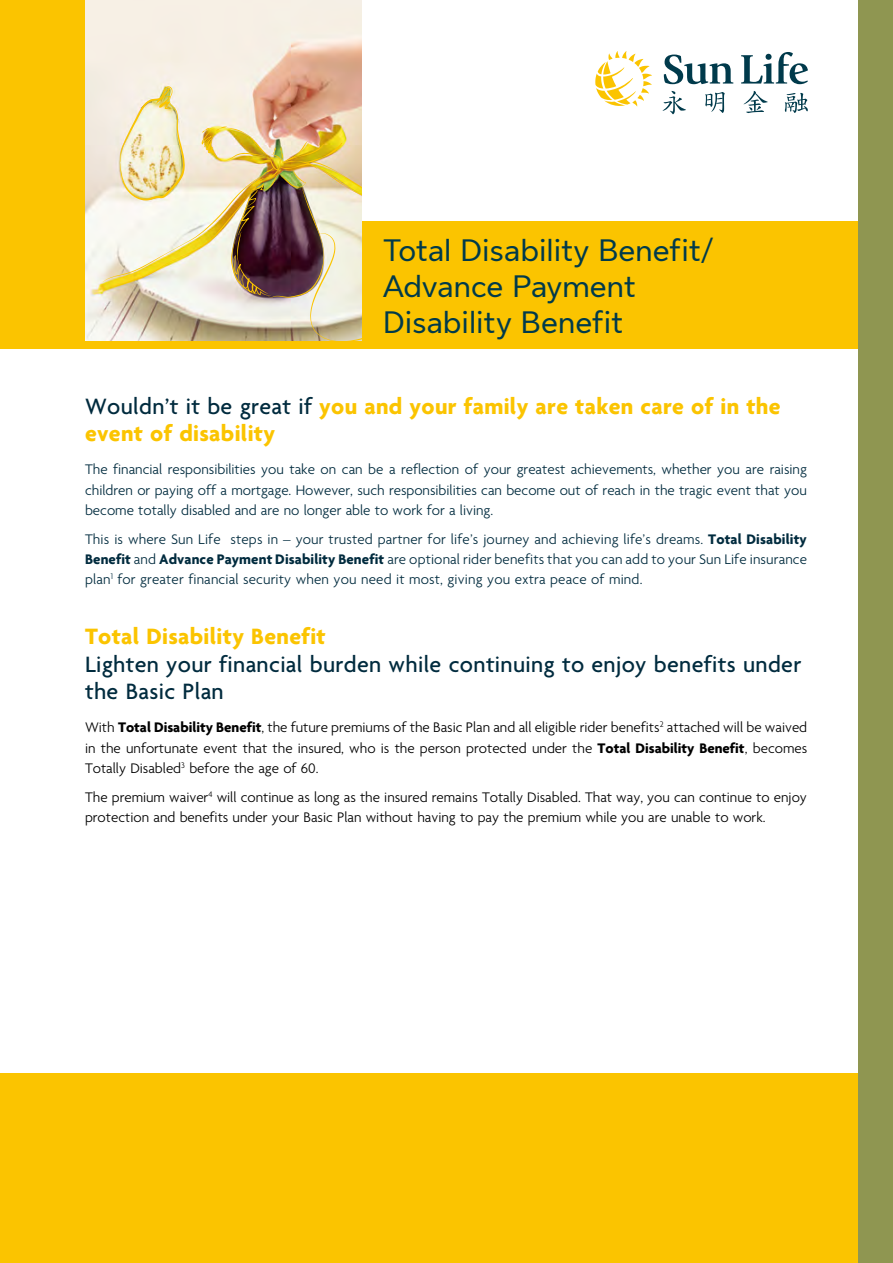
<style>
.page{position:relative;width:893px;height:1263px;background:#fff}
.page>*{position:absolute;margin:0;border:0;box-sizing:border-box;transform-origin:0 0}
.t1{font:31.5px/36px "Sun Life New Text";letter-spacing:-.02em;color:#003a4b}
.t2{font:700 24px/27px "Agenda";letter-spacing:.015em;color:#fbc400}
.t3{font:500 24px/27px "Agenda";letter-spacing:.015em;color:#002b3e}
.t4{font:300 15px/20.2px "Agenda";letter-spacing:.005em;color:#002b3e;text-align:justify}
.t5{font:300 15px/20.2px "Agenda";color:#000;text-align:justify}
.s1{font-weight:500;color:#002b3e}
.s2{font-weight:700}
</style>
<div class="page">
<div style="left:0;top:0;width:85px;height:349px;background:#fbc400"></div>
<div style="left:0;top:221px;width:859px;height:128px;background:#fbc400"></div>
<img style="left:85px;top:0;width:276px;height:340px">
<img style="left:103px;top:86px;width:258px;height:254px">
<div style="left:0;top:1074px;width:893px;height:189px;background:#fbc400"></div>
<div style="left:859px;top:0;width:34px;height:1263px;background:#8f9651"></div>
<svg style="left:595px;top:51px;width:57px;height:56px"></svg>
<svg style="left:664px;top:55px;width:69px;height:29px"></svg>
<svg style="left:741px;top:52px;width:67px;height:32px"></svg>
<svg style="left:662px;top:91px;width:24px;height:23px"></svg>
<svg style="left:705px;top:92px;width:20px;height:21px"></svg>
<svg style="left:744px;top:91px;width:24px;height:22px"></svg>
<svg style="left:785px;top:93px;width:23px;height:20px"></svg>
<h1 class="t1" style="left:383px;top:230px;width:332px">Total Disability Benefit/<br>Advance Payment<br>Disability Benefit</h1>
<h2 class="t2" style="left:85px;top:395px;width:697px"><span class="s1">Wouldn’t it be great if</span> you and your family are taken care of in the event of disability</h2>
<p class="t4" style="left:85px;top:460px;width:723px">The financial responsibilities you take on can be a reflection of your greatest achievements, whether you are raising children or paying off a mortgage. However, such responsibilities can become out of reach in the tragic event that you become totally disabled and are no longer able to work for a living.</p>
<p class="t4" style="left:85px;top:530px;width:724px">This is where Sun Life steps in – your trusted partner for life’s journey and achieving life’s dreams. <span class="s2">Total Disability Benefit</span> and <span class="s2">Advance Payment Disability Benefit</span> are optional rider benefits that you can add to your Sun Life insurance plan<sup>1</sup> for greater financial security when you need it most, giving you extra peace of mind.</p>
<h2 class="t2" style="left:85px;top:624px;width:242px">Total Disability Benefit</h2>
<h2 class="t3" style="left:85px;top:653px;width:718px">Lighten your financial burden while continuing to enjoy benefits under the Basic Plan</h2>
<p class="t5" style="left:85px;top:718px;width:724px">With <span class="s2">Total Disability Benefit</span>, the future premiums of the Basic Plan and all eligible rider benefits<sup>2</sup> attached will be waived in the unfortunate event that the insured, who is the person protected under the <span class="s2">Total Disability Benefit</span>, becomes Totally Disabled<sup>3</sup> before the age of 60.</p>
<p class="t5" style="left:85px;top:788px;width:723px">The premium waiver<sup>4</sup> will continue as long as the insured remains Totally Disabled. That way, you can continue to enjoy protection and benefits under your Basic Plan without having to pay the premium while you are unable to work.</p>
</div>
